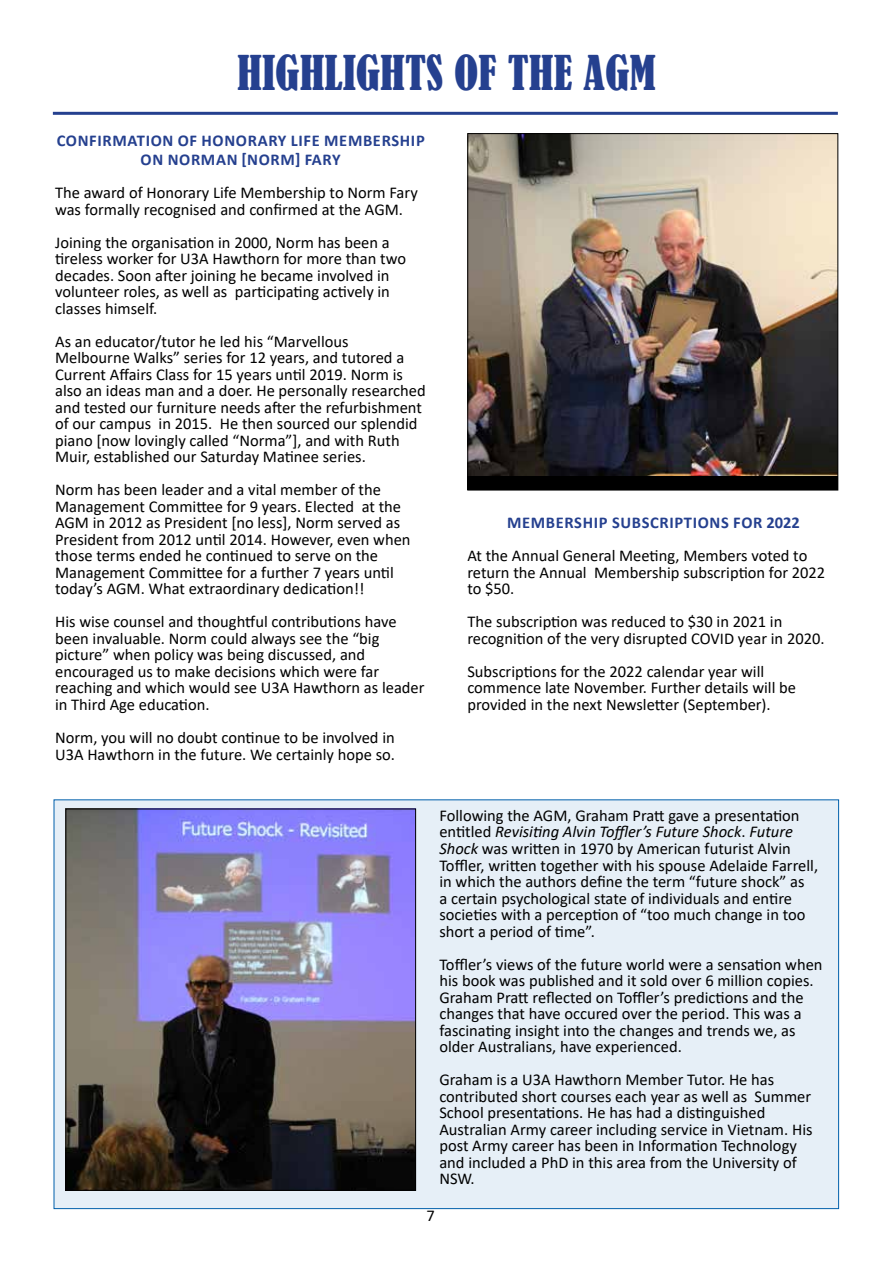
<style>
.page{position:relative;width:893px;height:1263px;background:#fff}
.page>*{position:absolute;margin:0;border:0;box-sizing:border-box;transform-origin:0 0}
.t1{font:condensed 45px "Bernard";color:#25408f}
.t2{font:16.5px/16.5px "Calibri";color:#000}
.t3{font:700 16.5px/19.8px "Calibri";letter-spacing:.04em;color:#25408f;text-align:center}
.s1{font-style:italic}
</style>
<div class="page">
<div style="left:54px;top:799px;width:785px;height:410px;background:#e6eff7;border:1px solid #005fab"></div>
<div style="left:468px;top:134px;width:370px;height:356px;background:#000"></div>
<img style="left:469px;top:135px;width:367px;height:340px">
<div style="left:467px;top:133px;width:371px;height:357px;border:1px solid #000"></div>
<img style="left:67px;top:811px;width:347px;height:378px">
<div style="left:65px;top:809px;width:351px;height:382px;border:1px solid #000"></div>
<hr style="left:53px;top:112px;width:785px;height:3px;background:#25408f">
<h1 class="t1" style="left:237px;top:47px;width:420px">HIGHLIGHTS OF THE AGM</h1>
<p class="t3" style="left:57px;top:130px;width:370px">CONFIRMATION OF HONORARY LIFE MEMBERSHIP<br>ON NORMAN [NORM] FARY</p>
<p class="t2" style="left:55px;top:184px;width:364px">The award of Honorary Life Membership to Norm Fary was formally recognised and confirmed at the AGM.</p>
<p class="t2" style="left:55px;top:234px;width:352px">Joining the organisation in 2000, Norm has been a tireless worker for U3A Hawthorn for more than two decades. Soon after joining he became involved in volunteer roles, as well as participating actively in classes himself.</p>
<p class="t2" style="left:55px;top:333px;width:372px">As an educator/tutor he led his “Marvellous Melbourne Walks” series for 12 years, and tutored a Current Affairs Class for 15 years until 2019. Norm is also an ideas man and a doer. He personally researched and tested our furniture needs after the refurbishment of our campus in 2015. He then sourced our splendid piano [now lovingly called “Norma”], and with Ruth Muir, established our Saturday Matinee series.</p>
<p class="t2" style="left:55px;top:481px;width:357px">Norm has been leader and a vital member of the Management Committee for 9 years. Elected at the AGM in 2012 as President [no less], Norm served as President from 2012 until 2014. However, even when those terms ended he continued to serve on the Management Committee for a further 7 years until today’s AGM. What extraordinary dedication!!</p>
<p class="t2" style="left:55px;top:613px;width:371px">His wise counsel and thoughtful contributions have been invaluable. Norm could always see the “big picture” when policy was being discussed, and encouraged us to make decisions which were far reaching and which would see U3A Hawthorn as leader in Third Age education.</p>
<p class="t2" style="left:55px;top:729px;width:341px">Norm, you will no doubt continue to be involved in<br>U3A Hawthorn in the future. We certainly hope so.</p>
<p class="t3" style="left:507px;top:513px;width:294px">MEMBERSHIP SUBSCRIPTIONS FOR 2022</p>
<p class="t2" style="left:467px;top:547px;width:359px">At the Annual General Meeting, Members voted to return the Annual Membership subscription for 2022 to $50.</p>
<p class="t2" style="left:467px;top:613px;width:359px">The subscription was reduced to $30 in 2021 in recognition of the very disrupted COVID year in 2020.</p>
<p class="t2" style="left:467px;top:663px;width:330px">Subscriptions for the 2022 calendar year will commence late November. Further details will be provided in the next Newsletter (September).</p>
<p class="t2" style="left:439px;top:807px;width:380px">Following the AGM, Graham Pratt gave a presentation entitled <span class="s1">Revisiting Alvin Toffler’s Future Shock</span>. <span class="s1">Future Shock</span> was written in 1970 by American futurist Alvin Toffler, written together with his spouse Adelaide Farrell, in which the authors define the term “future shock” as<br>a certain psychological state of individuals and entire societies with a perception of “too much change in too short a period of time”.</p>
<p class="t2" style="left:439px;top:955px;width:385px">Toffler’s views of the future world were a sensation when his book was published and it sold over 6 million copies.<br>Graham Pratt reflected on Toffler’s predictions and the changes that have occured over the period. This was a fascinating insight into the changes and trends we, as older Australians, have experienced.</p>
<p class="t2" style="left:439px;top:1071px;width:375px">Graham is a U3A Hawthorn Member Tutor. He has contributed short courses each year as well as Summer School presentations. He has had a distinguished Australian Army career including service in Vietnam. His post Army career has been in Information Technology and included a PhD in this area from the University of NSW.</p>
<p class="t2" style="left:426px;top:1207px;width:10px">7</p>
</div>
